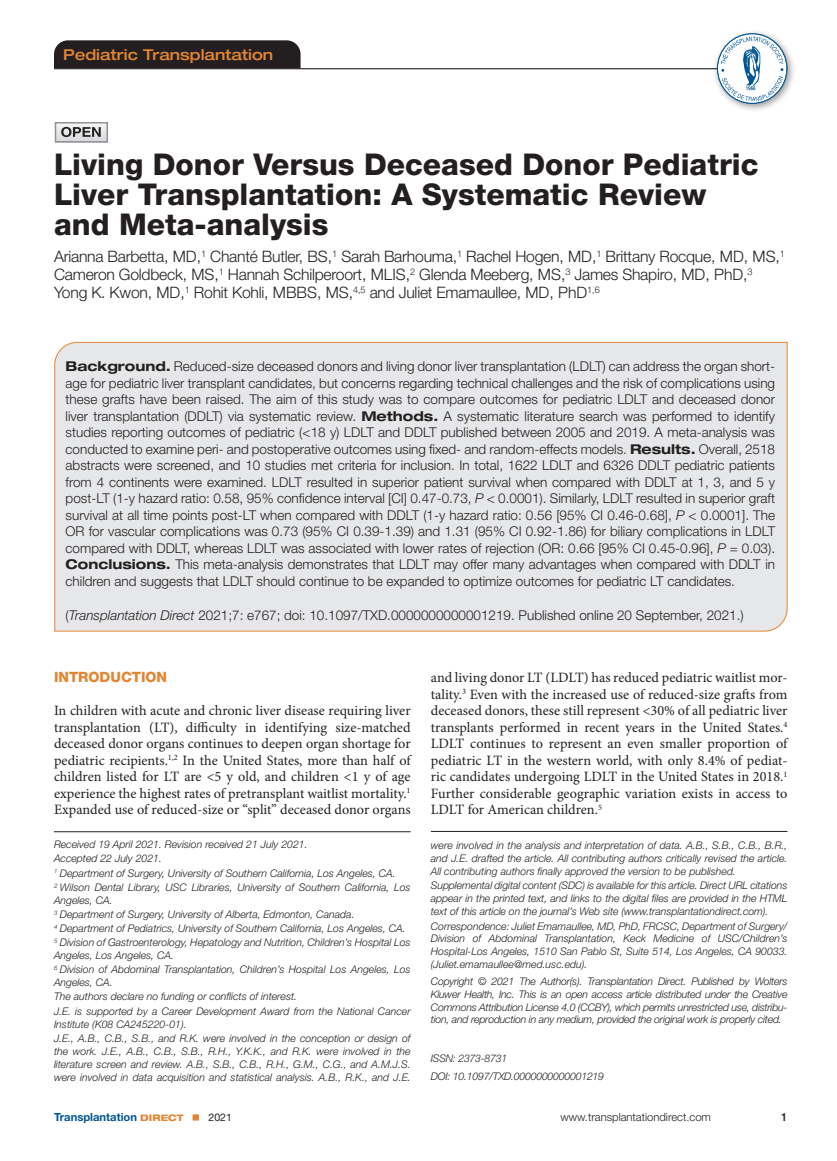
<style>
.page{position:relative;width:837px;height:1161px;background:#fff}
.page>*{position:absolute;margin:0;border:0;box-sizing:border-box;transform-origin:0 0}
.t1{font:800 30px/30px "Helvetica Neue LT Std";color:#231f20}
.t2{font:300 15.75px/18px "Helvetica Neue LT Std";letter-spacing:-.015em;color:#231f20}
.t3{font:500 expanded 15px "Helvetica Neue LT Std";color:#e38634}
.t4{font:14.25px/16.5px "Minion Pro";color:#231f20;text-align:justify}
.t5{font:800 14.25px "Helvetica Neue LT Std";color:#e38634}
.t6{font:300 13.5px/16.5px "Helvetica Neue LT Std";color:#231f20;text-align:justify}
.t7{font:300 11.25px "Helvetica Neue LT Std";color:#231f20}
.t8{font:700 11.25px "Helvetica Neue LT Std";color:#005595}
.t9{font:500 11.25px "Helvetica Neue LT Std";color:#231f20}
.t10{font:italic 300 10.5px/12.8px "Helvetica Neue LT Std";color:#231f20}
.t11{font:italic 300 10.5px/18px "Helvetica Neue LT Std";letter-spacing:-.02em;color:#231f20}
.t12{font:10.5px "Helvetica Neue LT Std";color:#231f20}
.s1{font-weight:700;font-stretch:expanded}
.s2{font-style:italic}
.s3{font-weight:800;font-stretch:expanded;font-size:9px;color:#e38634}
</style>
<div class="page">
<div style="left:193px;top:1114px;width:6px;height:7px;background:#e38634"></div>
<hr style="left:54px;top:68px;width:734px;height:1px;background:#231f20">
<img style="left:58px;top:125px;width:47px;height:15px">
<div style="left:55px;top:122px;width:53px;height:21px;border:2px solid #909295"></div>
<svg style="left:61px;top:127px;width:40px;height:10px"></svg>
<hr style="left:54px;top:831px;width:357px;height:1px;background:#231f20">
<div style="left:54px;top:40px;width:247px;height:28px;background:#231f20"></div>
<div style="left:54px;top:342px;width:734px;height:290px;background:#e6e7e9"></div>
<hr style="left:431px;top:831px;width:357px;height:1px;background:#231f20">
<div style="left:713px;top:29px;width:83px;height:84px;background:#231f20;opacity:.45"></div>
<svg style="left:717px;top:34px;width:70px;height:69px"></svg>
<svg style="left:721px;top:37px;width:62px;height:64px"></svg>
<div style="left:717px;top:33px;width:70px;height:71px;border:1px solid #005595;border-radius:50%"></div>
<h3 class="t3" style="left:63px;top:45px;width:212px">Pediatric Transplantation</h3>
<h1 class="t1" style="left:54px;top:150px;width:706px">Living Donor Versus Deceased Donor Pediatric<br>Liver Transplantation: A Systematic Review and Meta-analysis</h1>
<p class="t2" style="left:54px;top:247px;width:733px">Arianna Barbetta, MD,<sup>1</sup> Chanté Butler, BS,<sup>1</sup> Sarah Barhouma,<sup>1</sup> Rachel Hogen, MD,<sup>1</sup> Brittany Rocque, MD, MS,<sup>1<br></sup>Cameron Goldbeck, MS,<sup>1</sup> Hannah Schilperoort, MLIS,<sup>2</sup> Glenda Meeberg, MS,<sup>3</sup> James Shapiro, MD, PhD,<sup>3<br></sup>Yong K. Kwon, MD,<sup>1</sup> Rohit Kohli, MBBS, MS,<sup>4,5</sup> and Juliet Emamaullee, MD, PhD<sup>1,6</sup></p>
<p class="t6" style="left:66px;top:358px;width:711px"><span class="s1">Background.</span> Reduced-size deceased donors and living donor liver transplantation (LDLT) can address the organ short&shy;age for pediatric liver transplant candidates, but concerns regarding technical challenges and the risk of complications using these grafts have been raised. The aim of this study was to compare outcomes for pediatric LDLT and deceased donor liver transplantation (DDLT) via systematic review. <span class="s1">Methods.</span> A systematic literature search was performed to identify studies reporting outcomes of pediatric (&lt;18 y) LDLT and DDLT published between 2005 and 2019. A meta-analysis was conducted to examine peri- and postoperative outcomes using fixed- and random-effects models. <span class="s1">Results.</span> Overall, 2518 abstracts were screened, and 10 studies met criteria for inclusion. In total, 1622 LDLT and 6326 DDLT pediatric patients from 4 continents were examined. LDLT resulted in superior patient survival when compared with DDLT at 1, 3, and 5 y post-LT (1-y hazard ratio: 0.58, 95% confidence interval [CI] 0.47-0.73, <span class="s2">P</span> &lt; 0.0001). Similarly, LDLT resulted in superior graft survival at all time points post-LT when compared with DDLT (1-y hazard ratio: 0.56 [95% CI 0.46-0.68], <span class="s2">P</span> &lt; 0.0001]. The OR for vascular complications was 0.73 (95% CI 0.39-1.39) and 1.31 (95% CI 0.92-1.86) for biliary complications in LDLT compared with DDLT, whereas LDLT was associated with lower rates of rejection (OR: 0.66 [95% CI 0.45-0.96], <span class="s2">P</span> = 0.03).<br><span class="s1">Conclusions.</span> This meta-analysis demonstrates that LDLT may offer many advantages when compared with DDLT in children and suggests that LDLT should continue to be expanded to optimize outcomes for pediatric LT candidates.</p>
<p class="t6" style="left:66px;top:607px;width:680px">(<span class="s2">Transplantation Direct</span> 2021;7: e767; doi: 10.1097/TXD.0000000000001219. Published online 20 September, 2021.)</p>
<h3 class="t5" style="left:54px;top:669px;width:115px">INTRODUCTION</h3>
<p class="t4" style="left:54px;top:702px;width:358px">In children with acute and chronic liver disease requiring liver transplantation (LT), difficulty in identifying size-matched deceased donor organs continues to deepen organ shortage for pediatric recipients.<sup>1,2</sup> In the United States, more than half of children listed for LT are &lt;5 y old, and children &lt;1 y of age experience the highest rates of pretransplant waitlist mortality.<sup>1<br></sup>Expanded use of reduced-size or “split” deceased donor organs</p>
<p class="t10" style="left:54px;top:837px;width:358px;line-height:14.2px">Received 19 April 2021. Revision received 21 July 2021.<br>Accepted 22 July 2021.<br><sup>1</sup> Department of Surgery, University of Southern California, Los Angeles, CA.<br><sup>2</sup> Wilson Dental Library, USC Libraries, University of Southern California, Los</p>
<p class="t10" style="left:54px;top:893px;width:358px;line-height:14.2px">Angeles, CA.<br><sup>3</sup> Department of Surgery, University of Alberta, Edmonton, Canada.<br><sup>4</sup> Department of Pediatrics, University of Southern California, Los Angeles, CA.<br><sup>5</sup> Division of Gastroenterology, Hepatology and Nutrition, Children’s Hospital Los</p>
<p class="t10" style="left:54px;top:948px;width:358px;line-height:14.2px">Angeles, Los Angeles, CA.<br><sup>6</sup> Division of Abdominal Transplantation, Children’s Hospital Los Angeles, Los</p>
<p class="t10" style="left:54px;top:975px;width:358px;line-height:14.1px">Angeles, CA.<br>The authors declare no funding or conflicts of interest.<br>J.E. is supported by a Career Development Award from the National Cancer Institute (K08 CA245220-01).<br>J.E., A.B., C.B., S.B., and R.K. were involved in the conception or design of</p>
<p class="t10" style="left:54px;top:1045px;width:358px;text-align:justify">the work. J.E., A.B., C.B., S.B., R.H., Y.K.K., and R.K. were involved in the literature screen and review. A.B., S.B., C.B., R.H., G.M., C.G., and A.M.J.S. were involved in data acquisition and statistical analysis. A.B., R.K., and J.E.</p>
<p class="t4" style="left:431px;top:670px;width:358px">and living donor LT (LDLT) has reduced pediatric waitlist mor&shy;tality.<sup>3</sup> Even with the increased use of reduced-size grafts from deceased donors, these still represent &lt;30% of all pediatric liver transplants performed in recent years in the United States.<sup>4<br></sup>LDLT continues to represent an even smaller proportion of pediatric LT in the western world, with only 8.4% of pediat&shy;ric candidates undergoing LDLT in the United States in 2018.<sup>1<br></sup>Further considerable geographic variation exists in access to LDLT for American children.<sup>5</sup></p>
<p class="t10" style="left:431px;top:839px;width:358px;text-align:justify">were involved in the analysis and interpretation of data. A.B., S.B., C.B., B.R., and J.E. drafted the article. All contributing authors critically revised the article.<br>All contributing authors finally approved the version to be published.</p>
<p class="t10" style="left:431px;top:879px;width:358px;line-height:13.5px">Supplemental digital content (SDC) is available for this article. Direct URL citations appear in the printed text, and links to the digital files are provided in the HTML text of this article on the journal’s Web site (www.transplantationdirect.com).<br>Correspondence: Juliet Emamaullee, MD, PhD, FRCSC, Department of Surgery/</p>
<p class="t10" style="left:431px;top:932px;width:358px;text-align:justify">Division of Abdominal Transplantation, Keck Medicine of USC/Children’s Hospital-Los Angeles, 1510 San Pablo St, Suite 514, Los Angeles, CA 90033. (Juliet.emamaullee@med.usc.edu).</p>
<p class="t10" style="left:431px;top:975px;width:358px;text-align:justify">Copyright © 2021 The Author(s). Transplantation Direct. Published by Wolters Kluwer Health, Inc. This is an open access article distributed under the Creative Commons Attribution License 4.0 (CCBY), which permits unrestricted use, distribu&shy;tion, and reproduction in any medium, provided the original work is properly cited.</p>
<p class="t11" style="left:431px;top:1050px;width:175px">ISSN: 2373-8731<br>DOI: 10.1097/TXD.0000000000001219</p>
<p class="t8" style="left:54px;top:1110px;width:131px">Transplantation <span class="s3">DIRECT</span></p>
<p class="t12" style="left:209px;top:1111px;width:25px">2021</p>
<p class="t7" style="left:561px;top:1110px;width:152px">www.transplantationdirect.com</p>
<p class="t9" style="left:781px;top:1110px;width:8px">1</p>
</div>
